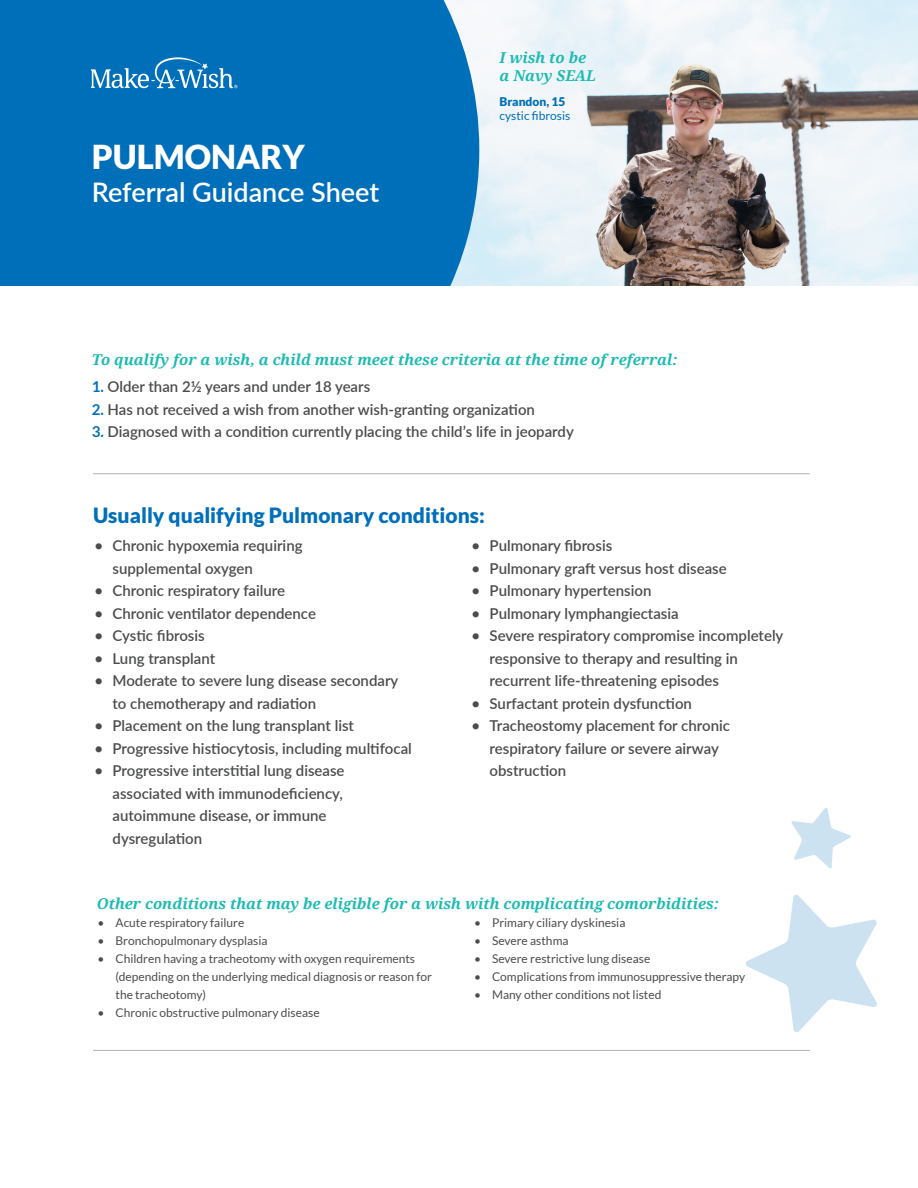
<style>
.page{position:relative;width:918px;height:1188px;background:#fff}
.page>*{position:absolute;margin:0;border:0;box-sizing:border-box;transform-origin:0 0}
.t1{font:900 33px "Lato";color:#fff}
.t2{font:600 27px "Lato";color:#fff}
.t3{font:900 21px "Lato";color:#006fba}
.t4{font:600 15px/22.5px "Lato";color:#4b4c4d}
.t5{font:italic 700 15px "Droid Serif";color:#1dbbb3}
.t6{font:12px/18px "Lato";color:#4b4c4d}
.t7{font:12px "Lato";color:#006fba}
.t8{font:900 12px "Lato";color:#006fba}
.s1{font-weight:700;color:#006fba}
</style>
<div class="page">
<svg style="left:746px;top:895px;width:131px;height:137px"></svg>
<svg style="left:791px;top:807px;width:60px;height:62px"></svg>
<img style="left:479px;top:0;width:439px;height:286px">
<div style="left:0;top:0;width:479px;height:286px;background:#006fba"></div>
<hr style="left:93px;top:473px;width:717px;height:1px;background:#b2b3b7">
<hr style="left:93px;top:1050px;width:717px;height:1px;background:#b2b3b7">
<svg style="left:92px;top:57px;width:146px;height:31px;background:#368dc8"></svg>
<p class="t1" style="left:92px;top:138px;width:215px">PULMONARY</p>
<p class="t2" style="left:92px;top:172px;width:289px">Referral Guidance Sheet</p>
<p class="t5" style="left:500px;top:49px;width:88px">I wish to be</p>
<p class="t5" style="left:500px;top:67px;width:98px">a Navy SEAL</p>
<p class="t8" style="left:500px;top:94px;width:68px">Brandon, 15</p>
<p class="t7" style="left:500px;top:109px;width:72px">cystic fibrosis</p>
<p class="t5" style="left:92px;top:352px;width:588px">To qualify for a wish, a child must meet these criteria at the time of referral:</p>
<p class="t4" style="left:92px;top:375px;width:280px"><span class="s1">1.</span> Older than 2½ years and under 18 years</p>
<p class="t4" style="left:92px;top:398px;width:445px"><span class="s1">2.</span> Has not received a wish from another wish-granting organization</p>
<p class="t4" style="left:92px;top:420px;width:484px"><span class="s1">3.</span> Diagnosed with a condition currently placing the child’s life in jeopardy</p>
<p class="t3" style="left:93px;top:503px;width:393px">Usually qualifying Pulmonary conditions:</p>
<p class="t4" style="left:113px;top:534px;width:192px;text-indent:-18px">• Chronic hypoxemia requiring supplemental oxygen</p>
<p class="t4" style="left:95px;top:579px;width:192px">• Chronic respiratory failure</p>
<p class="t4" style="left:95px;top:601px;width:223px">• Chronic ventilator dependence</p>
<p class="t4" style="left:95px;top:624px;width:112px">• Cystic fibrosis</p>
<p class="t4" style="left:95px;top:646px;width:122px">• Lung transplant</p>
<p class="t4" style="left:113px;top:669px;width:287px;text-indent:-18px">• Moderate to severe lung disease secondary to chemotherapy and radiation</p>
<p class="t4" style="left:95px;top:714px;width:261px">• Placement on the lung transplant list</p>
<p class="t4" style="left:95px;top:736px;width:319px">• Progressive histiocytosis, including multifocal</p>
<p class="t4" style="left:113px;top:759px;width:234px;text-indent:-18px">• Progressive interstitial lung disease associated with immunodeficiency, autoimmune disease, or immune dysregulation</p>
<p class="t4" style="left:472px;top:534px;width:142px">• Pulmonary fibrosis</p>
<p class="t4" style="left:472px;top:556px;width:257px">• Pulmonary graft versus host disease</p>
<p class="t4" style="left:472px;top:579px;width:181px">• Pulmonary hypertension</p>
<p class="t4" style="left:472px;top:601px;width:209px">• Pulmonary lymphangiectasia</p>
<p class="t4" style="left:490px;top:624px;width:295px;text-indent:-18px">• Severe respiratory compromise incompletely responsive to therapy and resulting in recurrent life-threatening episodes</p>
<p class="t4" style="left:472px;top:691px;width:222px">• Surfactant protein dysfunction</p>
<p class="t4" style="left:490px;top:714px;width:242px;text-indent:-18px">• Tracheostomy placement for chronic respiratory failure or severe airway obstruction</p>
<p class="t5" style="left:97px;top:895px;width:624px">Other conditions that may be eligible for a wish with complicating comorbidities:</p>
<p class="t6" style="left:98px;top:914px;width:148px">• Acute respiratory failure</p>
<p class="t6" style="left:98px;top:932px;width:172px">• Bronchopulmonary dysplasia</p>
<p class="t6" style="left:116px;top:950px;width:318px;text-indent:-18px">• Children having a tracheotomy with oxygen requirements (depending on the underlying medical diagnosis or reason for the tracheotomy)</p>
<p class="t6" style="left:98px;top:1004px;width:224px">• Chronic obstructive pulmonary disease</p>
<p class="t6" style="left:474px;top:914px;width:153px">• Primary ciliary dyskinesia</p>
<p class="t6" style="left:474px;top:932px;width:96px">• Severe asthma</p>
<p class="t6" style="left:474px;top:950px;width:178px">• Severe restrictive lung disease</p>
<p class="t6" style="left:474px;top:968px;width:273px">• Complications from immunosuppressive therapy</p>
<p class="t6" style="left:474px;top:986px;width:189px">• Many other conditions not listed</p>
</div>
